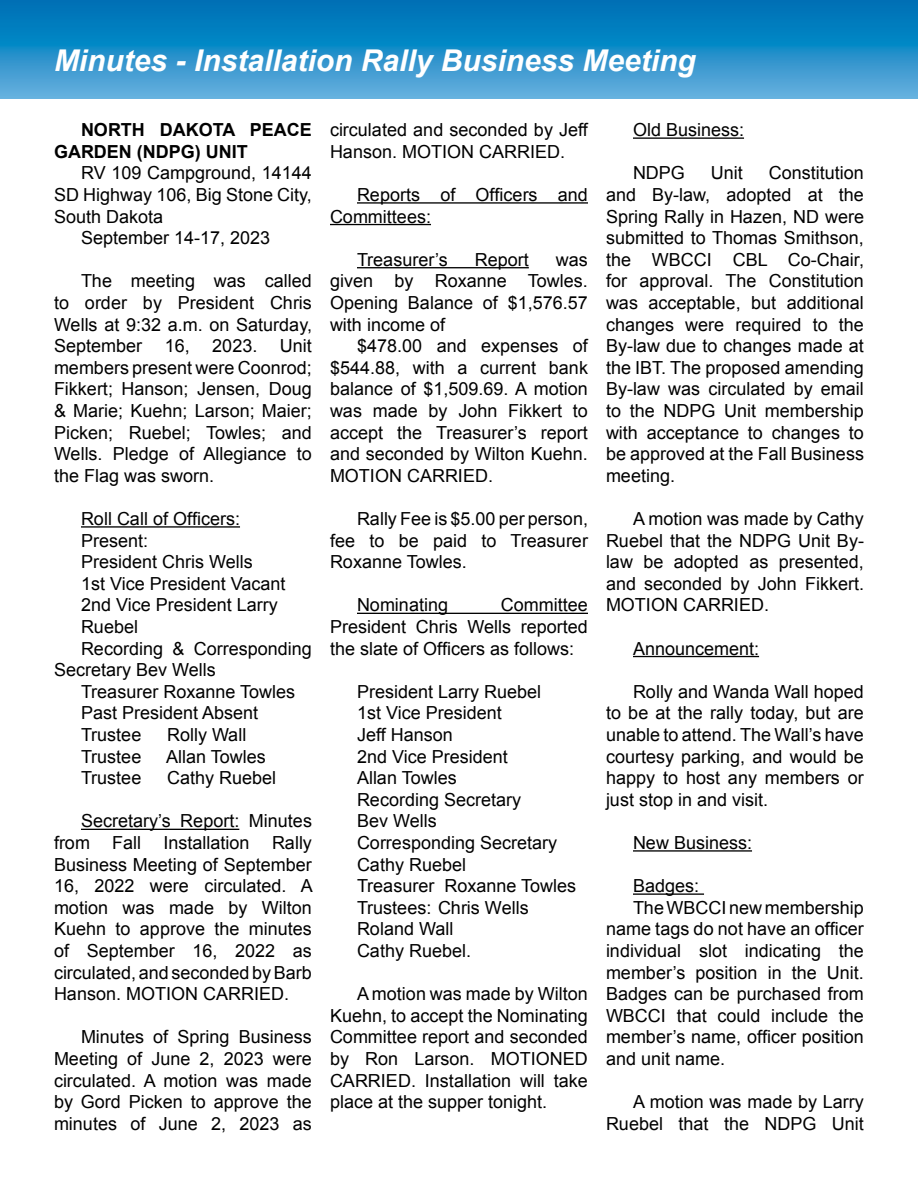
<style>
.page{position:relative;width:918px;height:1188px;background:#fff}
.page>*{position:absolute;margin:0;border:0;box-sizing:border-box;transform-origin:0 0}
.t1{font:italic 700 30px "Arial";color:#fff}
.t2{font:18px/21.6px "Arial";color:#000;text-align:justify}
.t3{font:700 18px/21.6px "Arial";color:#000}
</style>
<div class="page">
<svg style="left:0;top:0;width:918px;height:99px;background:#228ec8"></svg>
<hr style="left:81px;top:526px;width:159px;height:2px;background:#000">
<hr style="left:81px;top:829px;width:158px;height:1px;background:#000">
<hr style="left:357px;top:202px;width:231px;height:2px;background:#000">
<hr style="left:330px;top:224px;width:101px;height:1px;background:#000">
<hr style="left:357px;top:267px;width:172px;height:1px;background:#000">
<hr style="left:357px;top:613px;width:231px;height:1px;background:#000">
<hr style="left:633px;top:137px;width:111px;height:2px;background:#000">
<hr style="left:633px;top:656px;width:126px;height:1px;background:#000">
<hr style="left:633px;top:850px;width:119px;height:2px;background:#000">
<hr style="left:633px;top:893px;width:71px;height:2px;background:#000">
<h1 class="t1" style="left:54px;top:41px;width:643px">Minutes - Installation Rally Business Meeting</h1>
<p class="t3" style="left:54px;top:120px;width:259px;text-indent:27px">NORTH DAKOTA PEACE<br>GARDEN (NDPG) UNIT</p>
<p class="t2" style="left:81px;top:162px;width:232px">RV 109 Campground, 14144</p>
<p class="t2" style="left:54px;top:184px;width:259px">SD Highway 106, Big Stone City,</p>
<p class="t2" style="left:54px;top:206px;width:111px">South Dakota</p>
<p class="t2" style="left:81px;top:227px;width:191px">September 14-17, 2023</p>
<p class="t2" style="left:54px;top:270px;width:260px;text-indent:27px">The meeting was called to order by President Chris Wells at 9:32 a.m. on Saturday, September</p>
<p class="t2" style="left:165px;top:335px;width:27px">16,</p>
<p class="t2" style="left:212px;top:335px;width:47px">2023.</p>
<p class="t2" style="left:54px;top:335px;width:259px;text-indent:226px">Unit members present were Coonrod; Fikkert; Hanson; Jensen, Doug &amp; Marie; Kuehn; Larson; Maier; Picken; Ruebel; Towles; and Wells. Pledge of Allegiance to the Flag was sworn.</p>
<p class="t2" style="left:81px;top:508px;width:161px">Roll Call of Officers:</p>
<p class="t2" style="left:81px;top:530px;width:69px">Present:</p>
<p class="t2" style="left:81px;top:551px;width:173px">President Chris Wells</p>
<p class="t2" style="left:81px;top:573px;width:206px">1st Vice President Vacant</p>
<p class="t2" style="left:81px;top:594px;width:198px">2nd Vice President Larry</p>
<p class="t2" style="left:81px;top:616px;width:59px">Ruebel</p>
<p class="t2" style="left:81px;top:638px;width:232px">Recording &amp; Corresponding</p>
<p class="t2" style="left:54px;top:659px;width:163px">Secretary Bev Wells</p>
<p class="t2" style="left:81px;top:681px;width:216px">Treasurer Roxanne Towles</p>
<p class="t2" style="left:81px;top:702px;width:179px">Past President Absent</p>
<p class="t2" style="left:81px;top:724px;width:62px">Trustee</p>
<p class="t2" style="left:167px;top:724px;width:81px">Rolly Wall</p>
<p class="t2" style="left:81px;top:746px;width:62px">Trustee</p>
<p class="t2" style="left:166px;top:746px;width:101px">Allan Towles</p>
<p class="t2" style="left:81px;top:767px;width:62px">Trustee</p>
<p class="t2" style="left:167px;top:767px;width:111px">Cathy Ruebel</p>
<p class="t2" style="left:54px;top:810px;width:260px;text-indent:27px">Secretary’s Report: Minutes from Fall Installation Rally Business Meeting of September 16, 2022 were circulated. A motion was made by Wilton Kuehn to approve the minutes of September 16, 2022 as circulated, and seconded by Barb Hanson. MOTION CARRIED.</p>
<p class="t2" style="left:54px;top:1026px;width:259px;text-indent:27px">Minutes of Spring Business Meeting of June 2, 2023 were circulated. A motion was made by Gord Picken to approve the minutes of June 2, 2023 as</p>
<p class="t2" style="left:330px;top:119px;width:259px">circulated and seconded by Jeff<br>Hanson. MOTION CARRIED.</p>
<p class="t2" style="left:330px;top:184px;width:259px;text-indent:27px">Reports of Officers and<br>Committees:</p>
<p class="t2" style="left:357px;top:249px;width:92px">Treasurer’s</p>
<p class="t2" style="left:475px;top:249px;width:56px">Report</p>
<p class="t2" style="left:330px;top:249px;width:259px;text-indent:226px">was given by Roxanne Towles.<br>Opening Balance of $1,576.57 with income of</p>
<p class="t2" style="left:330px;top:335px;width:260px;text-indent:27px">$478.00 and expenses of $544.88, with a current bank balance of $1,509.69. A motion was made by John Fikkert to accept the Treasurer’s report and seconded by Wilton Kuehn.<br>MOTION CARRIED.</p>
<p class="t2" style="left:330px;top:508px;width:260px;text-indent:27px">Rally Fee is $5.00 per person, fee to be paid to Treasurer Roxanne Towles.</p>
<p class="t2" style="left:357px;top:594px;width:93px">Nominating</p>
<p class="t2" style="left:330px;top:594px;width:259px;text-indent:171px">Committee President Chris Wells reported the slate of Officers as follows:</p>
<p class="t2" style="left:357px;top:681px;width:221px;text-align:left">President Larry Ruebel<br>1st Vice President<br>Jeff Hanson<br>2nd Vice President<br>Allan Towles<br>Recording Secretary<br>Bev Wells<br>Corresponding Secretary<br>Cathy Ruebel<br>Treasurer Roxanne Towles<br>Trustees: Chris Wells<br>Roland Wall<br>Cathy Ruebel.</p>
<p class="t2" style="left:330px;top:983px;width:259px;text-indent:27px">A motion was made by Wilton Kuehn, to accept the Nominating Committee report and seconded by Ron Larson. MOTIONED CARRIED. Installation will take place at the supper tonight.</p>
<p class="t2" style="left:633px;top:119px;width:113px">Old Business:</p>
<p class="t2" style="left:633px;top:162px;width:54px">NDPG</p>
<p class="t2" style="left:711px;top:162px;width:34px">Unit</p>
<p class="t2" style="left:606px;top:162px;width:260px;text-indent:163px">Constitution and By-law, adopted at the Spring Rally in Hazen, ND were submitted to Thomas Smithson, the WBCCI CBL Co-Chair, for approval. The Constitution was acceptable, but additional changes were required to the By-law due to changes made at the IBT. The proposed amending By-law was circulated by email to the NDPG Unit membership with acceptance to changes to be approved at the Fall Business meeting.</p>
<p class="t2" style="left:606px;top:508px;width:260px;text-indent:27px">A motion was made by Cathy Ruebel that the NDPG Unit By&shy;law be adopted as presented, and seconded by John Fikkert.<br>MOTION CARRIED.</p>
<p class="t2" style="left:633px;top:638px;width:128px">Announcement:</p>
<p class="t2" style="left:606px;top:681px;width:260px;text-indent:27px">Rolly and Wanda Wall hoped to be at the rally today, but are unable to attend. The Wall’s have courtesy parking, and would be happy to host any members or just stop in and visit.</p>
<p class="t2" style="left:633px;top:832px;width:121px">New Business:</p>
<p class="t2" style="left:633px;top:875px;width:68px">Badges:</p>
<p class="t2" style="left:633px;top:897px;width:232px">The WBCCI new membership</p>
<p class="t2" style="left:606px;top:918px;width:259px">name tags do not have an officer</p>
<p class="t2" style="left:606px;top:940px;width:260px">individual slot indicating the</p>
<p class="t2" style="left:606px;top:962px;width:260px">member’s position in the Unit.</p>
<p class="t2" style="left:606px;top:983px;width:259px">Badges can be purchased from</p>
<p class="t2" style="left:606px;top:1005px;width:260px">WBCCI that could include the</p>
<p class="t2" style="left:606px;top:1026px;width:259px">member’s name, officer position</p>
<p class="t2" style="left:606px;top:1048px;width:121px">and unit name.</p>
<p class="t2" style="left:606px;top:1091px;width:259px;text-align:right">A motion was made by Larry<br>Ruebel that the NDPG Unit</p>
</div>
